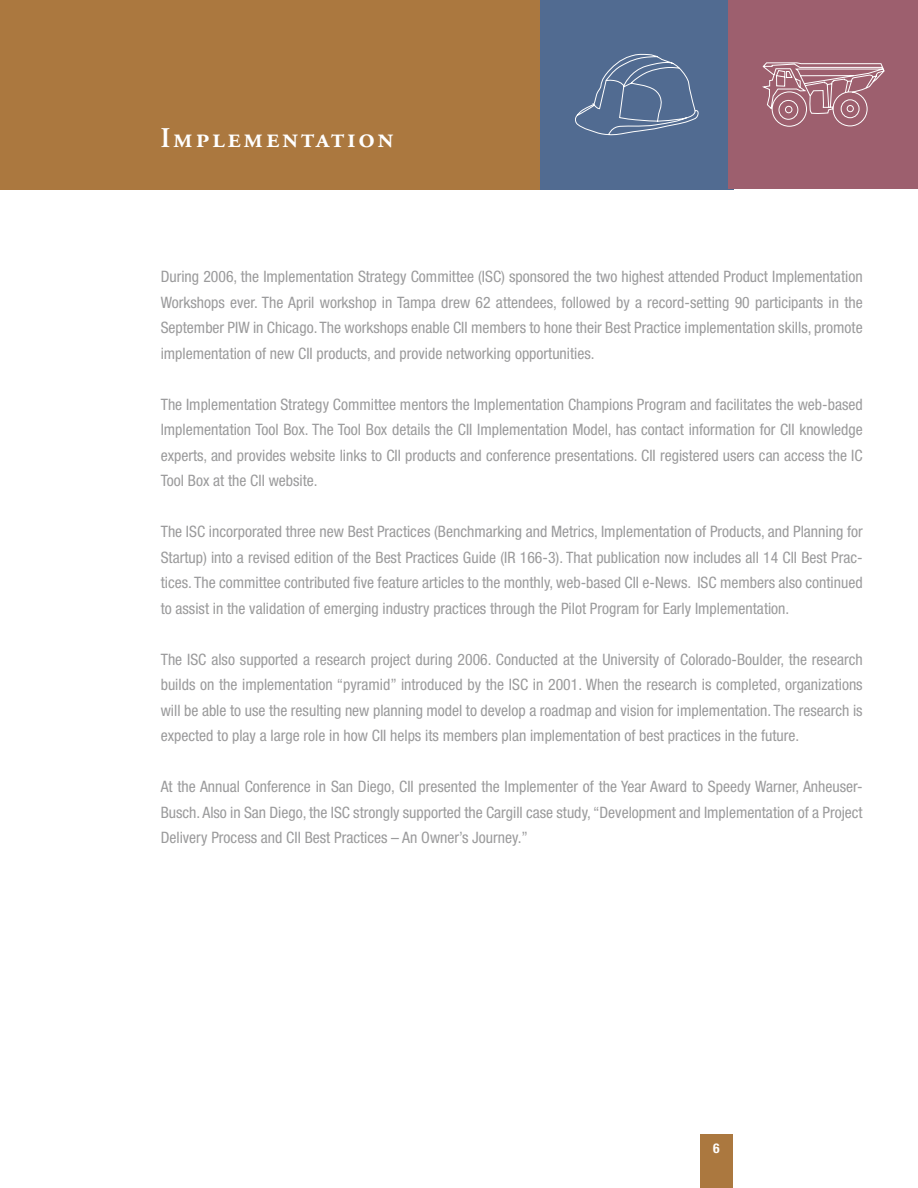
<style>
.page{position:relative;width:918px;height:1188px;background:#fff}
.page>*{position:absolute;margin:0;border:0;box-sizing:border-box;transform-origin:0 0}
.t1{font:28.5px "Adobe Garamond Semibold SC";letter-spacing:.09em;color:#fff}
.t2{font:condensed 15.75px/25.5px "Helvetica Neue";color:#9b9b9c;text-align:justify}
.t3{font:700 condensed 13.5px "Helvetica Neue";color:#fff}
</style>
<div class="page">
<div style="left:701px;top:1134px;width:32px;height:54px;background:#ab783f"></div>
<div style="left:0;top:0;width:540px;height:189px;background:#ab783f"></div>
<div style="left:540px;top:0;width:194px;height:189px;background:#516b91"></div>
<div style="left:729px;top:0;width:189px;height:189px;background:#9d5f6e"></div>
<svg style="left:575px;top:54px;width:124px;height:81px"></svg>
<svg style="left:762px;top:62px;width:123px;height:65px"></svg>
<h1 class="t1" style="left:160px;top:122px;width:235px">Implementation</h1>
<p class="t2" style="left:161px;top:264px;width:704px">During 2006, the Implementation Strategy Committee (ISC) sponsored the two highest attended Product Implementation Workshops ever. The April workshop in Tampa drew 62 attendees, followed by a record-setting 90 participants in the September PIW in Chicago. The workshops enable CII members to hone their Best Practice implementation skills, promote implementation of new CII products, and provide networking opportunities.</p>
<p class="t2" style="left:161px;top:391px;width:704px">The Implementation Strategy Committee mentors the Implementation Champions Program and facilitates the web-based Implementation Tool Box. The Tool Box details the CII Implementation Model, has contact information for CII knowledge experts, and provides website links to CII products and conference presentations. CII registered users can access the IC Tool Box at the CII website.</p>
<p class="t2" style="left:161px;top:519px;width:704px">The ISC incorporated three new Best Practices (Benchmarking and Metrics, Implementation of Products, and Planning for Startup) into a revised edition of the Best Practices Guide (IR 166-3). That publication now includes all 14 CII Best Prac&shy;tices. The committee contributed five feature articles to the monthly, web-based CII e-News. ISC members also continued to assist in the validation of emerging industry practices through the Pilot Program for Early Implementation.</p>
<p class="t2" style="left:161px;top:646px;width:704px">The ISC also supported a research project during 2006. Conducted at the University of Colorado-Boulder, the research builds on the implementation “pyramid” introduced by the ISC in 2001. When the research is completed, organizations will be able to use the resulting new planning model to develop a roadmap and vision for implementation. The research is expected to play a large role in how CII helps its members plan implementation of best practices in the future.</p>
<p class="t2" style="left:161px;top:774px;width:704px">At the Annual Conference in San Diego, CII presented the Implementer of the Year Award to Speedy Warner, Anheuser-Busch. Also in San Diego, the ISC strongly supported the Cargill case study, “Development and Implementation of a Project Delivery Process and CII Best Practices – An Owner’s Journey.”</p>
<p class="t3" style="left:713px;top:1140px;width:8px">6</p>
</div>
